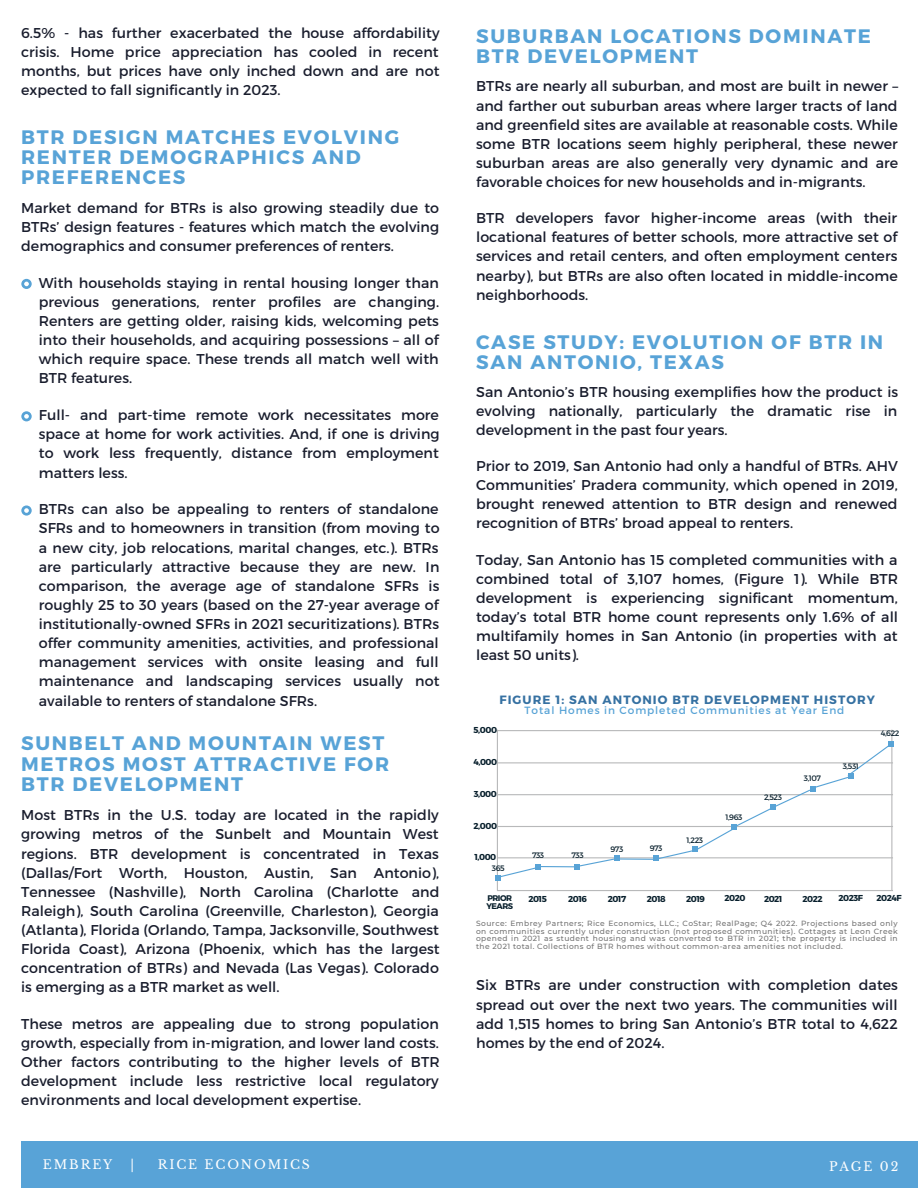
<style>
.page{position:relative;width:918px;height:1188px;background:#fff}
.page>*{position:absolute;margin:0;border:0;box-sizing:border-box;transform-origin:0 0}
.t1{font:700 19.5px/20.2px "Montserrat";letter-spacing:.09em;color:#58a3d7}
.t2{font:14.25px/19.2px "Montserrat";letter-spacing:.005em;color:#191d2d;text-align:justify}
.t3{font:12.45px "Libre Baskerville";letter-spacing:.15em;color:#fff}
.t4{font:700 12px "Montserrat";letter-spacing:.09em;color:#3671a2}
.t5{font:10.5px "Montserrat";letter-spacing:.09em;color:#58a3d6}
.t6{font:700 8.55px "Montserrat";letter-spacing:-.055em;color:#081f2c}
.t7{font:700 8.25px/8.2px "Montserrat";letter-spacing:-.055em;color:#081f2c}
.t8{font:7.95px "Montserrat";letter-spacing:-.055em;color:#081f2c}
.t9{font:500 7.5px/7.5px "Montserrat";letter-spacing:.055em;color:#737373;text-align:justify}
</style>
<div class="page">
<div style="left:21px;top:1142px;width:897px;height:46px;background:#58a3d7"></div>
<svg style="left:21px;top:279px;width:11px;height:10px"></svg>
<svg style="left:21px;top:411px;width:11px;height:10px"></svg>
<svg style="left:21px;top:505px;width:11px;height:11px"></svg>
<hr style="left:497px;top:730px;width:1px;height:161px;background:#b8b9ba">
<hr style="left:891px;top:730px;width:1px;height:161px;background:#b8b9ba">
<hr style="left:496px;top:730px;width:396px;height:1px;background:#b8b9ba">
<hr style="left:497px;top:762px;width:396px;height:1px;background:#b8b9ba">
<hr style="left:497px;top:794px;width:396px;height:1px;background:#b8b9ba">
<hr style="left:497px;top:826px;width:396px;height:1px;background:#b8b9ba">
<hr style="left:497px;top:857px;width:396px;height:1px;background:#b8b9ba">
<hr style="left:497px;top:890px;width:396px;height:1px;background:#b8b9ba">
<svg style="left:495px;top:864px;width:47px;height:17px"></svg>
<hr style="left:538px;top:866px;width:37px;height:1px;background:#58a3d6">
<svg style="left:575px;top:856px;width:45px;height:14px"></svg>
<hr style="left:617px;top:858px;width:37px;height:2px;background:#58a3d6">
<svg style="left:653px;top:741px;width:241px;height:120px"></svg>
<p class="t2" style="left:21px;top:23px;width:420px">6.5% - has further exacerbated the house affordability crisis. Home price appreciation has cooled in recent months, but prices have only inched down and are not expected to fall significantly in 2023.</p>
<h1 class="t1" style="left:21px;top:126px;width:380px">BTR DESIGN MATCHES EVOLVING<br>RENTER DEMOGRAPHICS AND<br>PREFERENCES</h1>
<p class="t2" style="left:21px;top:198px;width:420px">Market demand for BTRs is also growing steadily due to BTRs’ design features - features which match the evolving demographics and consumer preferences of renters.</p>
<p class="t2" style="left:39px;top:272px;width:402px">With households staying in rental housing longer than previous generations, renter profiles are changing.<br>Renters are getting older, raising kids, welcoming pets into their households, and acquiring possessions – all of which require space. These trends all match well with BTR features.</p>
<p class="t2" style="left:39px;top:405px;width:402px">Full- and part-time remote work necessitates more space at home for work activities. And, if one is driving to work less frequently, distance from employment matters less.</p>
<p class="t2" style="left:39px;top:499px;width:402px">BTRs can also be appealing to renters of standalone SFRs and to homeowners in transition (from moving to a new city, job relocations, marital changes, etc.). BTRs are particularly attractive because they are new. In comparison, the average age of standalone SFRs is roughly 25 to 30 years (based on the 27-year average of institutionally-owned SFRs in 2021 securitizations). BTRs offer community amenities, activities, and professional management services with onsite leasing and full maintenance and landscaping services usually not available to renters of standalone SFRs.</p>
<h1 class="t1" style="left:21px;top:732px;width:370px">SUNBELT AND MOUNTAIN WEST<br>METROS MOST ATTRACTIVE FOR<br>BTR DEVELOPMENT</h1>
<p class="t2" style="left:21px;top:805px;width:420px">Most BTRs in the U.S. today are located in the rapidly growing metros of the Sunbelt and Mountain West regions. BTR development is concentrated in Texas (Dallas/Fort Worth, Houston, Austin, San Antonio), Tennessee (Nashville), North Carolina (Charlotte and Raleigh), South Carolina (Greenville, Charleston), Georgia (Atlanta), Florida (Orlando, Tampa, Jacksonville, Southwest Florida Coast), Arizona (Phoenix, which has the largest concentration of BTRs) and Nevada (Las Vegas). Colorado is emerging as a BTR market as well.</p>
<p class="t2" style="left:21px;top:1013px;width:420px">These metros are appealing due to strong population growth, especially from in-migration, and lower land costs.<br>Other factors contributing to the higher levels of BTR development include less restrictive local regulatory environments and local development expertise.</p>
<h1 class="t1" style="left:476px;top:25px;width:396px">SUBURBAN LOCATIONS DOMINATE<br>BTR DEVELOPMENT</h1>
<p class="t2" style="left:476px;top:76px;width:424px">BTRs are nearly all suburban, and most are built in newer – and farther out suburban areas where larger tracts of land and greenfield sites are available at reasonable costs. While some BTR locations seem highly peripheral, these newer suburban areas are also generally very dynamic and are favorable choices for new households and in-migrants.</p>
<p class="t2" style="left:476px;top:208px;width:423px">BTR developers favor higher-income areas (with their locational features of better schools, more attractive set of services and retail centers, and often employment centers nearby), but BTRs are also often located in middle-income neighborhoods.</p>
<h1 class="t1" style="left:476px;top:330px;width:409px">CASE STUDY: EVOLUTION OF BTR IN<br>SAN ANTONIO, TEXAS</h1>
<p class="t2" style="left:476px;top:381px;width:424px">San Antonio’s BTR housing exemplifies how the product is evolving nationally, particularly the dramatic rise in development in the past four years.</p>
<p class="t2" style="left:476px;top:456px;width:423px">Prior to 2019, San Antonio had only a handful of BTRs. AHV Communities’ Pradera community, which opened in 2019, brought renewed attention to BTR design and renewed recognition of BTRs’ broad appeal to renters.</p>
<p class="t2" style="left:476px;top:549px;width:424px">Today, San Antonio has 15 completed communities with a combined total of 3,107 homes, (Figure 1). While BTR development is experiencing significant momentum, today’s total BTR home count represents only 1.6% of all multifamily homes in San Antonio (in properties with at least 50 units).</p>
<p class="t4" style="left:499px;top:692px;width:377px">FIGURE 1: SAN ANTONIO BTR DEVELOPMENT HISTORY</p>
<p class="t5" style="left:525px;top:704px;width:321px">Total Homes in Completed Communities at Year End</p>
<p class="t6" style="left:474px;top:725px;width:25px">5,000</p>
<p class="t6" style="left:473px;top:757px;width:25px">4,000</p>
<p class="t6" style="left:474px;top:788px;width:25px">3,000</p>
<p class="t6" style="left:474px;top:820px;width:25px">2,000</p>
<p class="t6" style="left:474px;top:852px;width:23px">1,000</p>
<p class="t8" style="left:492px;top:863px;width:14px">365</p>
<p class="t8" style="left:532px;top:850px;width:14px">733</p>
<p class="t8" style="left:572px;top:850px;width:14px">733</p>
<p class="t8" style="left:611px;top:844px;width:14px">973</p>
<p class="t8" style="left:650px;top:843px;width:14px">973</p>
<p class="t8" style="left:687px;top:835px;width:18px">1,223</p>
<p class="t8" style="left:725px;top:812px;width:18px">1,963</p>
<p class="t8" style="left:764px;top:792px;width:20px">2,523</p>
<p class="t8" style="left:804px;top:773px;width:19px">3,107</p>
<p class="t8" style="left:843px;top:761px;width:18px">3,531</p>
<p class="t8" style="left:881px;top:728px;width:20px">4,622</p>
<p class="t7" style="left:486px;top:894px;width:28px">PRIOR<br>YEARS</p>
<p class="t6" style="left:528px;top:893px;width:20px">2015</p>
<p class="t6" style="left:568px;top:893px;width:20px">2016</p>
<p class="t6" style="left:608px;top:893px;width:20px">2017</p>
<p class="t6" style="left:647px;top:893px;width:20px">2018</p>
<p class="t6" style="left:686px;top:893px;width:20px">2019</p>
<p class="t6" style="left:725px;top:892px;width:23px">2020</p>
<p class="t6" style="left:764px;top:893px;width:20px">2021</p>
<p class="t6" style="left:803px;top:893px;width:22px">2022</p>
<p class="t6" style="left:839px;top:892px;width:26px">2023F</p>
<p class="t6" style="left:876px;top:892px;width:27px">2024F</p>
<p class="t9" style="left:476px;top:920px;width:423px">Source: Embrey Partners; Rice Economics, LLC.; CoStar; RealPage; Q4 2022. Projections based only on communities currently under construction (not proposed communities). Cottages at Leon Creek opened in 2021 as student housing and was converted to BTR in 2021; the property is included in the 2021 total. Collections of BTR homes without common-area amenities not included.</p>
<p class="t2" style="left:476px;top:975px;width:423px">Six BTRs are under construction with completion dates spread out over the next two years. The communities will add 1,515 homes to bring San Antonio’s BTR total to 4,622 homes by the end of 2024.</p>
<p class="t3" style="left:43px;top:1157px;width:71px">EMBREY</p>
<p class="t3" style="left:131px;top:1157px;width:5px">|</p>
<p class="t3" style="left:158px;top:1157px;width:154px">RICE ECONOMICS</p>
<p class="t3" style="left:829px;top:1159px;width:71px">PAGE 02</p>
</div>
